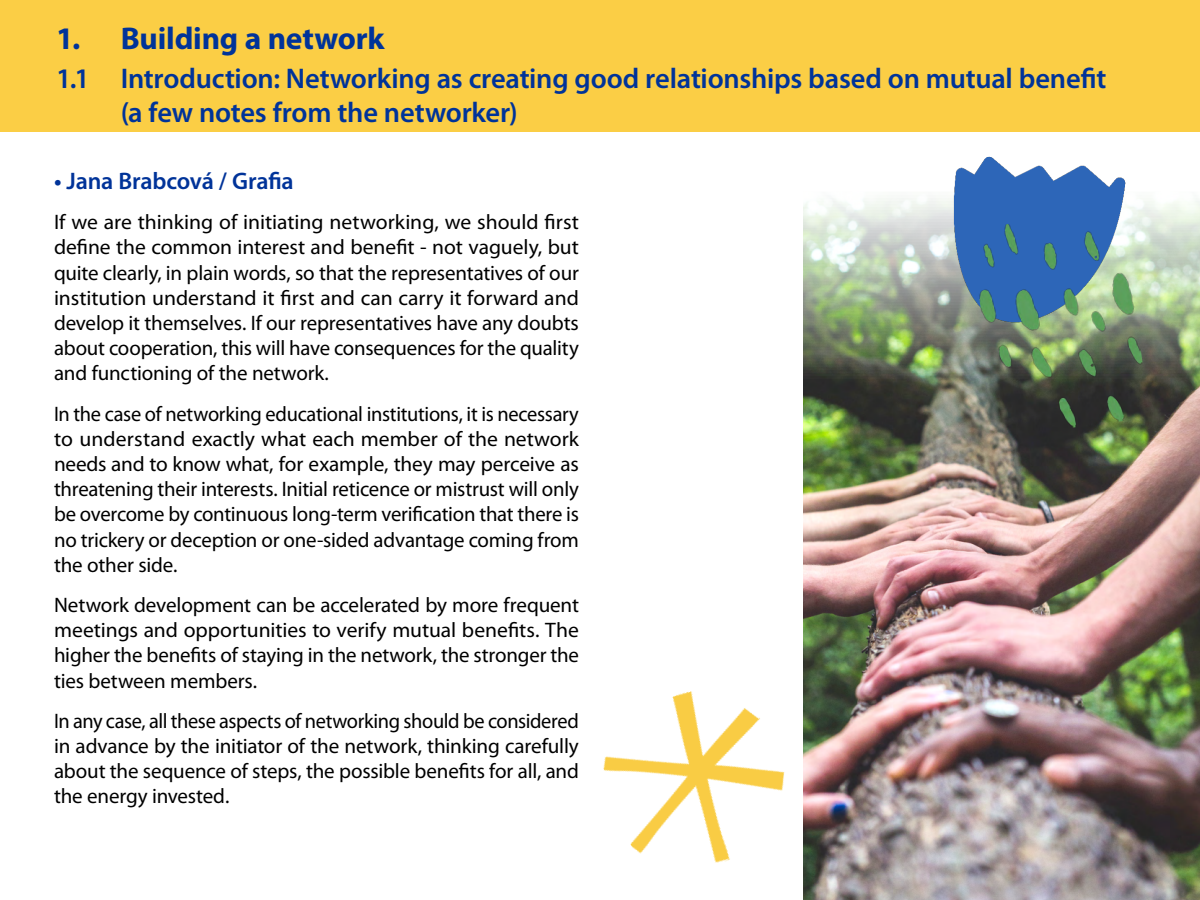
<style>
.page{position:relative;width:1200px;height:900px;background:#fff}
.page>*{position:absolute;margin:0;border:0;box-sizing:border-box;transform-origin:0 0}
.t1{font:700 31.5px "Myriad Pro";letter-spacing:-.005em;color:#039}
.t2{font:600 28.5px/34.2px "Myriad Pro";letter-spacing:-.01em;color:#039}
.t3{font:600 24px "Myriad Pro";letter-spacing:-.01em;color:#039}
.t4{font:21px/25.2px "Myriad Pro";letter-spacing:-.01em;color:#000;text-align:justify}
</style>
<div class="page">
<div style="left:0;top:0;width:1200px;height:131px;background:#fbce45"></div>
<img style="left:803px;top:198px;width:397px;height:702px">
<img style="left:603px;top:666px;width:208px;height:231px">
<img style="left:949px;top:156px;width:176px;height:188px">
<img style="left:970px;top:209px;width:180px;height:229px">
<h1 class="t1" style="left:56px;top:18px;width:330px">1. Building a network</h1>
<h2 class="t2" style="left:121px;top:60px;width:987px;text-indent:-64px">1.1 Introduction: Networking as creating good relationships based on mutual benefit (a few notes from the networker)</h2>
<p class="t3" style="left:54px;top:166px;width:241px">• Jana Brabcová / Grafia</p>
<p class="t4" style="left:54px;top:209px;width:526px">If we are thinking of initiating networking, we should first define the common interest and benefit - not vaguely, but quite clearly, in plain words, so that the representatives of our institution understand it first and can carry it forward and develop it themselves. If our representatives have any doubts about cooperation, this will have consequences for the quality and functioning of the network.</p>
<p class="t4" style="left:54px;top:401px;width:527px">In the case of networking educational institutions, it is necessary to understand exactly what each member of the network needs and to know what, for example, they may perceive as threatening their interests. Initial reticence or mistrust will only be overcome by continuous long-term verification that there is no trickery or deception or one-sided advantage coming from the other side.</p>
<p class="t4" style="left:54px;top:592px;width:527px">Network development can be accelerated by more frequent meetings and opportunities to verify mutual benefits. The higher the benefits of staying in the network, the stronger the ties between members.</p>
<p class="t4" style="left:54px;top:708px;width:526px">In any case, all these aspects of networking should be considered in advance by the initiator of the network, thinking carefully about the sequence of steps, the possible benefits for all, and the energy invested.</p>
</div>
